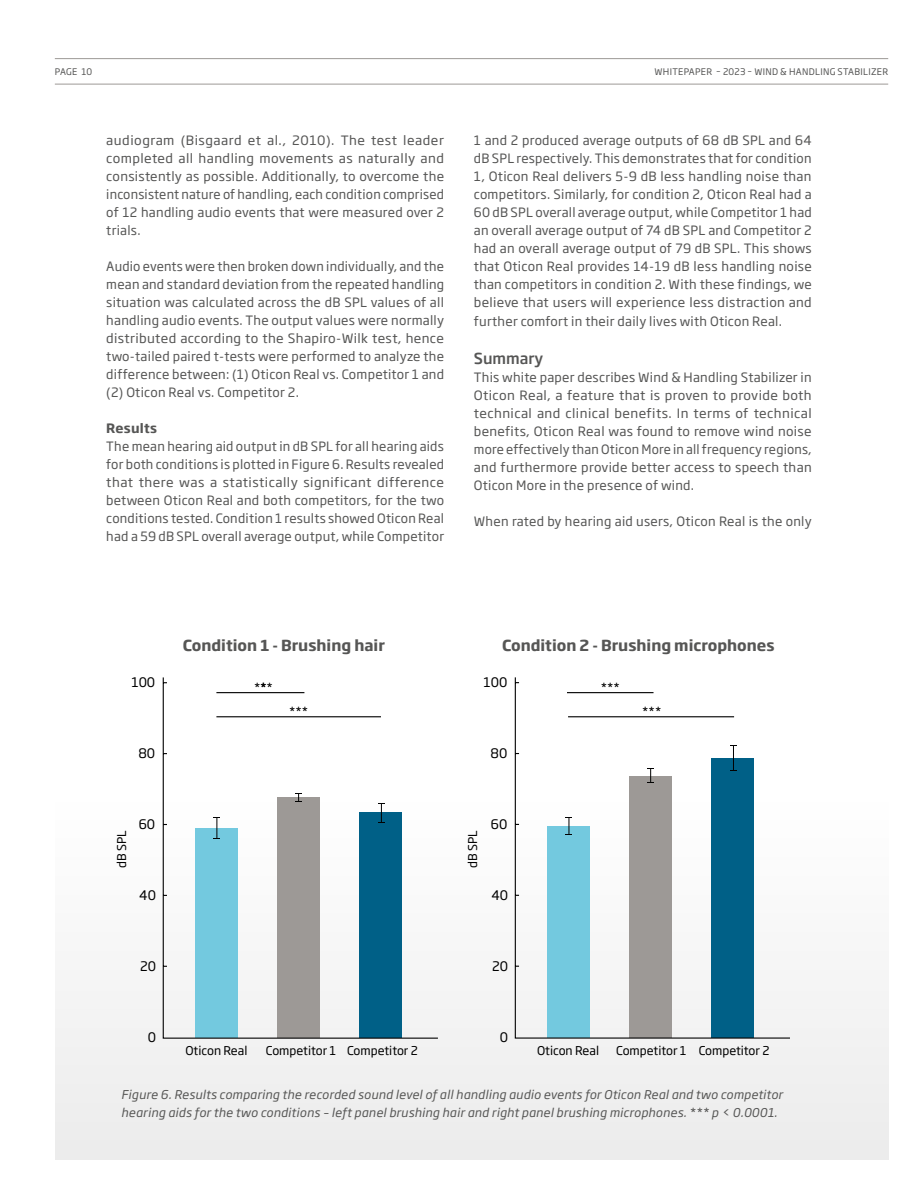
<style>
.page{position:relative;width:918px;height:1188px;background:#fff}
.page>*{position:absolute;margin:0;border:0;box-sizing:border-box;transform-origin:0 0}
.t1{font:700 15px "Soho Gothic Pro";color:#565655}
.t2{font:500 15px "Soho Gothic Pro";color:#565655}
.t3{font:13.05px "Soho Gothic Pro";color:#000}
.t4{font:12.75px/18px "Soho Gothic Pro";letter-spacing:.02em;color:#565655;text-align:justify}
.t5{font:700 12.75px "Soho Gothic Pro";letter-spacing:.02em;color:#565655}
.t6{font:italic 12px/18px "Soho Gothic Pro";letter-spacing:.02em;color:#565655}
.t7{font:12px "Soho Gothic Pro";color:#000}
.t8{font:9px "Soho Gothic Pro";letter-spacing:.035em;color:#565655}
</style>
<div class="page">
<div style="left:55px;top:802px;width:833px;height:358px;background:#ececec"></div>
<svg style="left:514px;top:677px;width:276px;height:362px"></svg>
<svg style="left:648px;top:768px;width:6px;height:15px"></svg>
<svg style="left:730px;top:745px;width:7px;height:26px"></svg>
<svg style="left:566px;top:817px;width:6px;height:19px"></svg>
<svg style="left:162px;top:677px;width:276px;height:362px"></svg>
<svg style="left:296px;top:793px;width:6px;height:9px"></svg>
<svg style="left:378px;top:803px;width:6px;height:20px"></svg>
<svg style="left:214px;top:817px;width:6px;height:22px"></svg>
<hr style="left:55px;top:84px;width:833px;height:1px;background:#9d9996">
<hr style="left:55px;top:58px;width:833px;height:1px;background:#9d9996">
<hr style="left:567px;top:692px;width:87px;height:1px;background:#000">
<hr style="left:216px;top:692px;width:88px;height:1px;background:#000">
<hr style="left:568px;top:716px;width:166px;height:1px;background:#000">
<hr style="left:216px;top:716px;width:165px;height:1px;background:#000">
<p class="t8" style="left:55px;top:65px;width:39px">PAGE 10</p>
<p class="t8" style="left:655px;top:65px;width:235px">WHITEPAPER – 2023 – WIND &amp; HANDLING STABILIZER</p>
<p class="t4" style="left:106px;top:130px;width:340px">audiogram (Bisgaard et al., 2010). The test leader completed all handling movements as naturally and consistently as possible. Additionally, to overcome the inconsistent nature of handling, each condition comprised of 12 handling audio events that were measured over 2 trials.</p>
<p class="t4" style="left:106px;top:256px;width:339px">Audio events were then broken down individually, and the mean and standard deviation from the repeated handling situation was calculated across the dB SPL values of all handling audio events. The output values were normally distributed according to the Shapiro-Wilk test, hence two-tailed paired t-tests were performed to analyze the difference between: (1) Oticon Real vs. Competitor 1 and (2) Oticon Real vs. Competitor 2.</p>
<p class="t5" style="left:106px;top:418px;width:52px">Results</p>
<p class="t4" style="left:106px;top:436px;width:339px">The mean hearing aid output in dB SPL for all hearing aids for both conditions is plotted in Figure 6. Results revealed that there was a statistically significant difference between Oticon Real and both competitors, for the two conditions tested. Condition 1 results showed Oticon Real had a 59 dB SPL overall average output, while Competitor</p>
<p class="t4" style="left:474px;top:130px;width:339px">1 and 2 produced average outputs of 68 dB SPL and 64 dB SPL respectively. This demonstrates that for condition 1, Oticon Real delivers 5-9 dB less handling noise than competitors. Similarly, for condition 2, Oticon Real had a 60 dB SPL overall average output, while Competitor 1 had an overall average output of 74 dB SPL and Competitor 2 had an overall average output of 79 dB SPL. This shows that Oticon Real provides 14-19 dB less handling noise than competitors in condition 2. With these findings, we believe that users will experience less distraction and</p>
<p class="t4" style="left:474px;top:312px;width:310px">further comfort in their daily lives with Oticon Real.</p>
<p class="t2" style="left:474px;top:347px;width:71px">Summary</p>
<p class="t4" style="left:474px;top:368px;width:339px">This white paper describes Wind &amp; Handling Stabilizer in Oticon Real, a feature that is proven to provide both technical and clinical benefits. In terms of technical benefits, Oticon Real was found to remove wind noise more effectively than Oticon More in all frequency regions, and furthermore provide better access to speech than Oticon More in the presence of wind.</p>
<p class="t4" style="left:474px;top:512px;width:339px">When rated by hearing aid users, Oticon Real is the only</p>
<p class="t3" style="left:131px;top:672px;width:25px">100</p>
<p class="t3" style="left:138px;top:743px;width:18px">80</p>
<p class="t1" style="left:183px;top:633px;width:204px">Condition 1 - Brushing hair</p>
<p class="t1" style="left:502px;top:633px;width:274px">Condition 2 - Brushing microphones</p>
<p class="t7" style="left:254px;top:678px;width:20px">***</p>
<p class="t3" style="left:483px;top:672px;width:25px">100</p>
<p class="t7" style="left:601px;top:678px;width:21px">***</p>
<p class="t7" style="left:289px;top:703px;width:21px">***</p>
<p class="t7" style="left:642px;top:703px;width:21px">***</p>
<p class="t3" style="left:491px;top:743px;width:18px">80</p>
<p class="t3" style="left:139px;top:814px;width:18px">60</p>
<p class="t7" style="left:113px;top:868px;width:39px;rotate:-90deg">dB SPL</p>
<p class="t7" style="left:463px;top:868px;width:39px;rotate:-90deg">dB SPL</p>
<p class="t3" style="left:139px;top:885px;width:18px">40</p>
<p class="t3" style="left:491px;top:814px;width:18px">60</p>
<p class="t3" style="left:491px;top:885px;width:18px">40</p>
<p class="t3" style="left:140px;top:956px;width:17px">20</p>
<p class="t3" style="left:148px;top:1027px;width:10px">0</p>
<p class="t3" style="left:492px;top:956px;width:17px">20</p>
<p class="t3" style="left:500px;top:1027px;width:10px">0</p>
<p class="t7" style="left:185px;top:1042px;width:64px">Oticon Real</p>
<p class="t7" style="left:266px;top:1042px;width:153px">Competitor 1 Competitor 2</p>
<p class="t7" style="left:537px;top:1042px;width:64px">Oticon Real</p>
<p class="t7" style="left:616px;top:1042px;width:155px">Competitor 1 Competitor 2</p>
<p class="t6" style="left:121px;top:1085px;width:663px">Figure 6. Results comparing the recorded sound level of all handling audio events for Oticon Real and two competitor hearing aids for the two conditions – left panel brushing hair and right panel brushing microphones. *** p &lt; 0.0001.</p>
</div>
